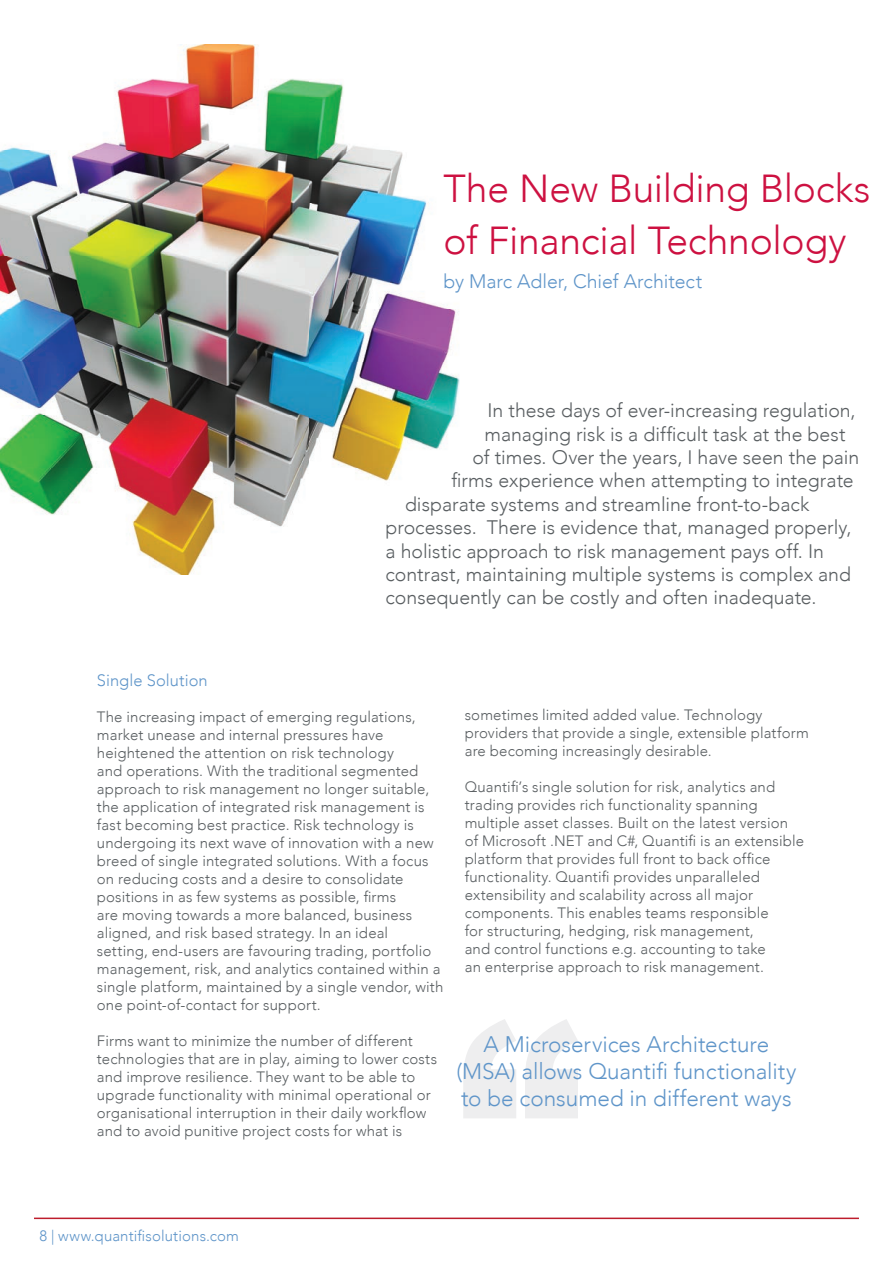
<style>
.page{position:relative;width:893px;height:1263px;background:#fff}
.page>*{position:absolute;margin:0;border:0;box-sizing:border-box;transform-origin:0 0}
.t1{font:300 39px/52.1px "Avenir";letter-spacing:-.01em;color:#cd1141}
.t2{font:300 22.5px/27px "Avenir";color:#5f95c9;text-align:center}
.t3{font:300 19.5px "Avenir";color:#595e61}
.t4{font:300 19.5px "Avenir";letter-spacing:-.005em;color:#5f95c9}
.t5{font:300 16.5px "Avenir";color:#5f95c9}
.t6{font:300 15px/18px "Avenir";letter-spacing:.01em;color:#595e61}
.t7{font:300 15px "Avenir";letter-spacing:.01em;color:#5f95c9}
</style>
<div class="page">
<hr style="left:34px;top:1217px;width:825px;height:2px;background:#be1d2c">
<img style="left:0;top:45px;width:460px;height:530px">
<svg style="left:463px;top:1019px;width:115px;height:99px"></svg>
<h1 class="t1" style="left:443px;top:165px;width:429px">The New Building Blocks of Financial Technology</h1>
<h3 class="t4" style="left:443px;top:270px;width:260px">by Marc Adler, Chief Architect</h3>
<h3 class="t3" style="left:488px;top:399px;width:369px">In these days of ever-increasing regulation,</h3>
<h3 class="t3" style="left:485px;top:422px;width:363px">managing risk is a difficult task at the best</h3>
<h3 class="t3" style="left:473px;top:446px;width:388px">of times. Over the years, I have seen the pain</h3>
<h3 class="t3" style="left:452px;top:469px;width:404px">firms experience when attempting to integrate</h3>
<h3 class="t3" style="left:405px;top:492px;width:406px">disparate systems and streamline front-to-back</h3>
<h3 class="t3" style="left:386px;top:516px;width:467px">processes. There is evidence that, managed properly,</h3>
<h3 class="t3" style="left:386px;top:539px;width:440px">a holistic approach to risk management pays off. In</h3>
<h3 class="t3" style="left:386px;top:563px;width:467px">contrast, maintaining multiple systems is complex and</h3>
<h3 class="t3" style="left:386px;top:586px;width:432px">consequently can be costly and often inadequate.</h3>
<p class="t5" style="left:97px;top:673px;width:112px">Single Solution</p>
<p class="t6" style="left:97px;top:708px;width:348px">The increasing impact of emerging regulations, market unease and internal pressures have heightened the attention on risk technology<br>and operations. With the traditional segmented approach to risk management no longer suitable, the application of integrated risk management is fast becoming best practice. Risk technology is undergoing its next wave of innovation with a new breed of single integrated solutions. With a focus on reducing costs and a desire to consolidate positions in as few systems as possible, firms<br>are moving towards a more balanced, business aligned, and risk based strategy. In an ideal<br>setting, end-users are favouring trading, portfolio management, risk, and analytics contained within a single platform, maintained by a single vendor, with one point-of-contact for support.</p>
<p class="t6" style="left:97px;top:1032px;width:342px">Firms want to minimize the number of different technologies that are in play, aiming to lower costs and improve resilience. They want to be able to upgrade functionality with minimal operational or organisational interruption in their daily workflow and to avoid punitive project costs for what is</p>
<p class="t6" style="left:465px;top:706px;width:346px">sometimes limited added value. Technology providers that provide a single, extensible platform are becoming increasingly desirable.</p>
<p class="t6" style="left:465px;top:778px;width:341px">Quantifi’s single solution for risk, analytics and trading provides rich functionality spanning multiple asset classes. Built on the latest version of Microsoft .NET and C#, Quantifi is an extensible platform that provides full front to back office functionality. Quantifi provides unparalleled extensibility and scalability across all major components. This enables teams responsible<br>for structuring, hedging, risk management,<br>and control functions e.g. accounting to take<br>an enterprise approach to risk management.</p>
<h2 class="t2" style="left:456px;top:1031px;width:342px">A Microservices Architecture (MSA) allows Quantifi functionality to be consumed in different ways</h2>
<p class="t7" style="left:39px;top:1227px;width:201px">8 | www.quantifisolutions.com</p>
</div>
